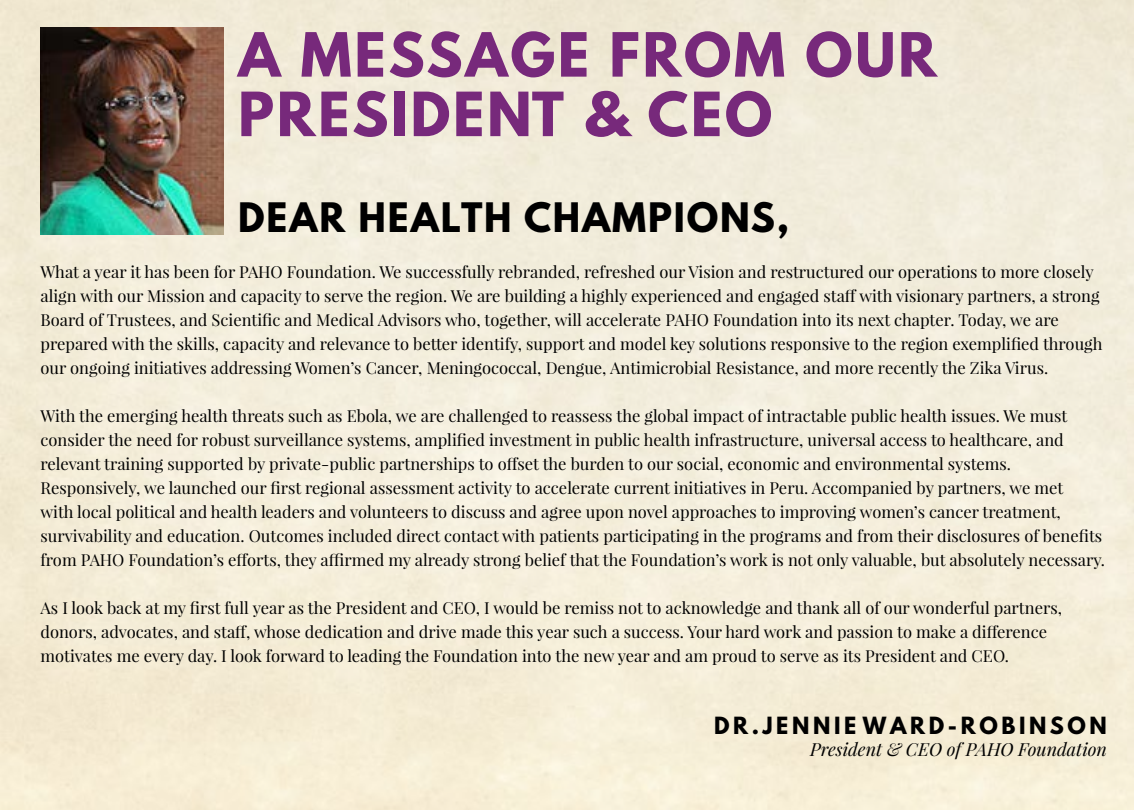
<style>
.page{position:relative;width:1134px;height:810px;background:#fff}
.page>*{position:absolute;margin:0;border:0;box-sizing:border-box;transform-origin:0 0}
.t1{font:700 54px/59.6px "League Spartan";letter-spacing:.05em;color:#77297b}
.t2{font:700 36px "League Spartan";letter-spacing:.05em;color:#000}
.t3{font:700 21px "League Spartan";color:#000}
.t4{font:italic 18px "Playfair Display";color:#000}
.t5{font:16.5px/24px "Playfair Display";color:#000}
</style>
<div class="page">
<img style="left:40px;top:27px;width:184px;height:208px">
<h1 class="t1" style="left:238px;top:24px;width:700px">A MESSAGE FROM OUR<br>PRESIDENT &amp; CEO</h1>
<h2 class="t2" style="left:238px;top:189px;width:553px">DEAR HEALTH CHAMPIONS,</h2>
<p class="t5" style="left:40px;top:260px;width:1064px">What a year it has been for PAHO Foundation. We successfully rebranded, refreshed our Vision and restructured our operations to more closely align with our Mission and capacity to serve the region. We are building a highly experienced and engaged staff with visionary partners, a strong Board of Trustees, and Scientific and Medical Advisors who, together, will accelerate PAHO Foundation into its next chapter. Today, we are prepared with the skills, capacity and relevance to better identify, support and model key solutions responsive to the region exemplified through our ongoing initiatives addressing Women’s Cancer, Meningococcal, Dengue, Antimicrobial Resistance, and more recently the Zika Virus.</p>
<p class="t5" style="left:40px;top:404px;width:1066px">With the emerging health threats such as Ebola, we are challenged to reassess the global impact of intractable public health issues. We must consider the need for robust surveillance systems, amplified investment in public health infrastructure, universal access to healthcare, and relevant training supported by private-public partnerships to offset the burden to our social, economic and environmental systems.<br>Responsively, we launched our first regional assessment activity to accelerate current initiatives in Peru. Accompanied by partners, we met<br>with local political and health leaders and volunteers to discuss and agree upon novel approaches to improving women’s cancer treatment, survivability and education. Outcomes included direct contact with patients participating in the programs and from their disclosures of benefits from PAHO Foundation’s efforts, they affirmed my already strong belief that the Foundation’s work is not only valuable, but absolutely necessary.</p>
<p class="t5" style="left:40px;top:596px;width:1023px">As I look back at my first full year as the President and CEO, I would be remiss not to acknowledge and thank all of our wonderful partners, donors, advocates, and staff, whose dedication and drive made this year such a success. Your hard work and passion to make a difference motivates me every day. I look forward to leading the Foundation into the new year and am proud to serve as its President and CEO.</p>
<p class="t3" style="left:714px;top:709px;width:394px">D R . J E N N I E W A R D - R O B I N S O N</p>
<p class="t4" style="left:810px;top:737px;width:298px">President &amp; CEO of PAHO Foundation</p>
</div>
